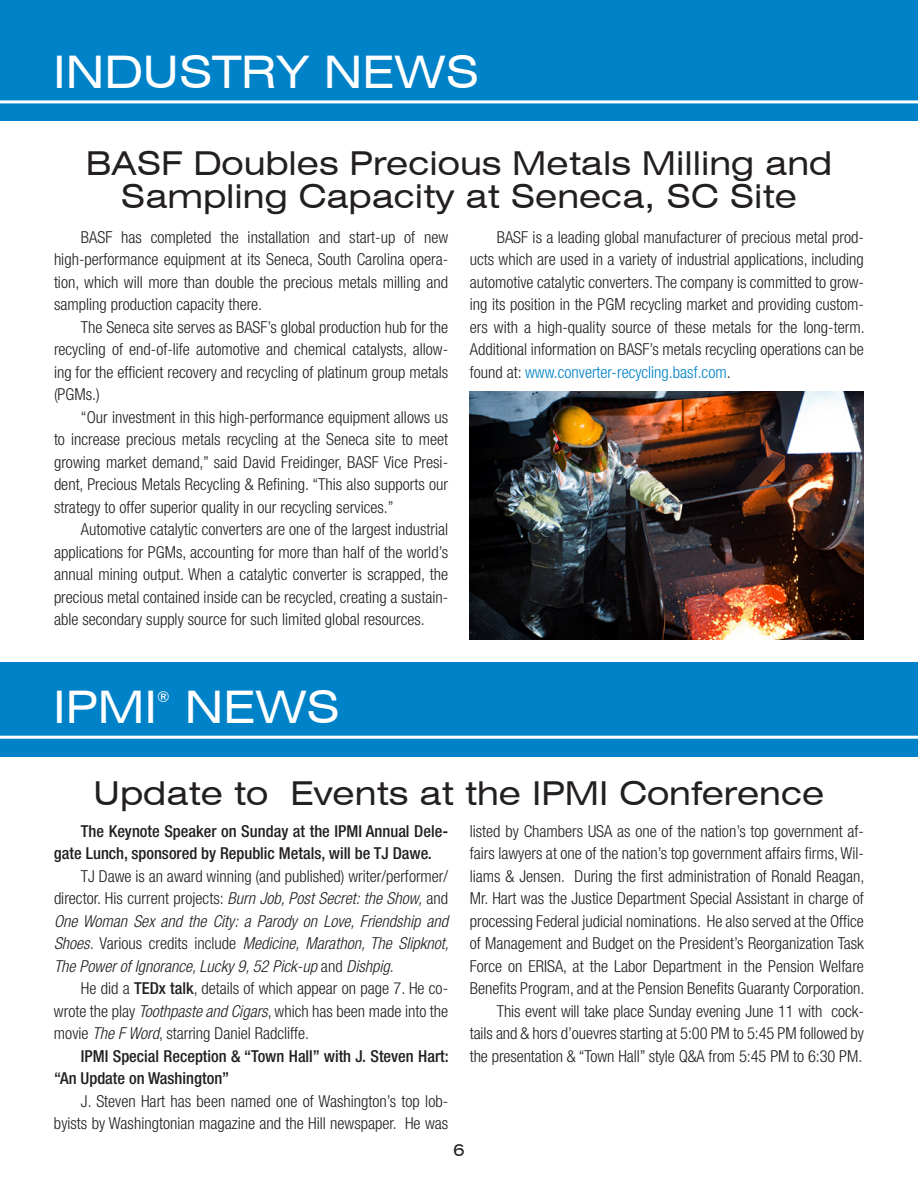
<style>
.page{position:relative;width:918px;height:1188px;background:#fff}
.page>*{position:absolute;margin:0;border:0;box-sizing:border-box;transform-origin:0 0}
.t1{font:expanded 45px "Swiss 721 BT";color:#fff}
.t2{font:expanded 33px/33px "Swiss 721 BT";color:#231f20;text-align:center}
.t3{font:300 condensed 16.5px/22.5px "Helvetica Neue";color:#231f20;text-align:justify}
.t4{font:italic 300 condensed 16.5px/22.5px "Helvetica Neue";color:#231f20;text-align:justify}
.t5{font:500 condensed 16.5px/22.5px "Helvetica Neue";color:#231f20}
.t6{font:expanded 16.5px "Swiss 721 BT";color:#231f20}
.t7{font:expanded 15px "Swiss 721 BT";color:#fff}
.s1{color:#0082c8}
.s2{font-style:normal}
.s3{font-weight:500}
.s4{font-style:italic}
</style>
<div class="page">
<div style="left:0;top:0;width:918px;height:122px;background:#0082c8"></div>
<hr style="left:0;top:100px;width:918px;height:3px;background:#fff">
<div style="left:0;top:662px;width:918px;height:95px;background:#0082c8"></div>
<hr style="left:0;top:736px;width:918px;height:3px;background:#fff">
<img style="left:470px;top:392px;width:394px;height:247px">
<p class="t1" style="left:53px;top:45px;width:428px">INDUSTRY NEWS</p>
<p class="t2" style="left:86px;top:147px;width:748px">BASF Doubles Precious Metals Milling and<br>Sampling Capacity at Seneca, SC Site</p>
<p class="t3" style="left:470px;top:225px;width:396px;text-indent:27px">BASF is a leading global manufacturer of precious metal prod&shy;ucts which are used in a variety of industrial applications, including automotive catalytic converters. The company is committed to grow&shy;ing its position in the PGM recycling market and providing custom&shy;ers with a high-quality source of these metals for the long-term.<br>Additional information on BASF’s metals recycling operations can be found at: <span class="s1">www.converter-recycling.basf.com</span>.</p>
<p class="t3" style="left:54px;top:225px;width:396px;text-indent:27px">BASF has completed the installation and start-up of new high-performance equipment at its Seneca, South Carolina opera&shy;tion, which will more than double the precious metals milling and sampling production capacity there.</p>
<p class="t3" style="left:54px;top:315px;width:396px;text-indent:27px">The Seneca site serves as BASF’s global production hub for the recycling of end-of-life automotive and chemical catalysts, allow&shy;ing for the efficient recovery and recycling of platinum group metals (PGMs.)</p>
<p class="t3" style="left:54px;top:405px;width:396px;text-indent:27px">“Our investment in this high-performance equipment allows us to increase precious metals recycling at the Seneca site to meet growing market demand,” said David Freidinger, BASF Vice Presi&shy;dent, Precious Metals Recycling &amp; Refining. “This also supports our strategy to offer superior quality in our recycling services.”</p>
<p class="t3" style="left:54px;top:518px;width:396px;text-indent:27px">Automotive catalytic converters are one of the largest industrial applications for PGMs, accounting for more than half of the world’s annual mining output. When a catalytic converter is scrapped, the precious metal contained inside can be recycled, creating a sustain&shy;able secondary supply source for such limited global resources.</p>
<p class="t1" style="left:53px;top:680px;width:106px">IPMI</p>
<p class="t7" style="left:157px;top:688px;width:14px">®</p>
<p class="t1" style="left:185px;top:680px;width:157px">NEWS</p>
<p class="t2" style="left:94px;top:776px;width:732px">Update to Events at the IPMI Conference</p>
<p class="t5" style="left:54px;top:819px;width:396px;text-indent:27px">The Keynote Speaker on Sunday at the IPMI Annual Dele&shy;gate Lunch, sponsored by Republic Metals, will be TJ Dawe.</p>
<p class="t4" style="left:54px;top:865px;width:396px;text-indent:27px"><span class="s2">TJ Dawe is an award winning (and published) writer/performer/ director. His current projects:</span> Burn Job, Post Secret: the Show, <span class="s2">and </span>One Woman Sex and the City: a Parody on Love, Friendship and Shoes. <span class="s2">Various credits include</span> Medicine, Marathon, The Slipknot, The Power of Ignorance, Lucky 9, 52 Pick-up <span class="s2">and</span> Dishpig<span class="s2">.</span></p>
<p class="t3" style="left:54px;top:977px;width:396px;text-indent:27px">He did a <span class="s3">TEDx talk</span>, details of which appear on page 7. He co&shy;wrote the play <span class="s4">Toothpaste and Cigars</span>, which has been made into the movie <span class="s4">The F Word</span>, starring Daniel Radcliffe.</p>
<p class="t5" style="left:54px;top:1044px;width:396px;text-indent:27px">IPMI Special Reception &amp; “Town Hall” with J. Steven Hart: “An Update on Washington”</p>
<p class="t3" style="left:54px;top:1090px;width:396px;text-align:right">J. Steven Hart has been named one of Washington’s top lob&shy;byists by Washingtonian magazine and the Hill newspaper. He was</p>
<p class="t3" style="left:470px;top:820px;width:396px">listed by Chambers USA as one of the nation’s top government af&shy;fairs lawyers at one of the nation’s top government affairs firms, Wil&shy;liams &amp; Jensen. During the first administration of Ronald Reagan, Mr. Hart was the Justice Department Special Assistant in charge of processing Federal judicial nominations. He also served at the Office of Management and Budget on the President’s Reorganization Task Force on ERISA, at the Labor Department in the Pension Welfare Benefits Program, and at the Pension Benefits Guaranty Corporation.</p>
<p class="t3" style="left:470px;top:1000px;width:396px;text-indent:27px">This event will take place Sunday evening June 11 with cock&shy;tails and &amp; hors d’ouevres starting at 5:00 PM to 5:45 PM followed by the presentation &amp; “Town Hall” style Q&amp;A from 5:45 PM to 6:30 PM.</p>
<p class="t6" style="left:453px;top:1140px;width:13px">6</p>
</div>
